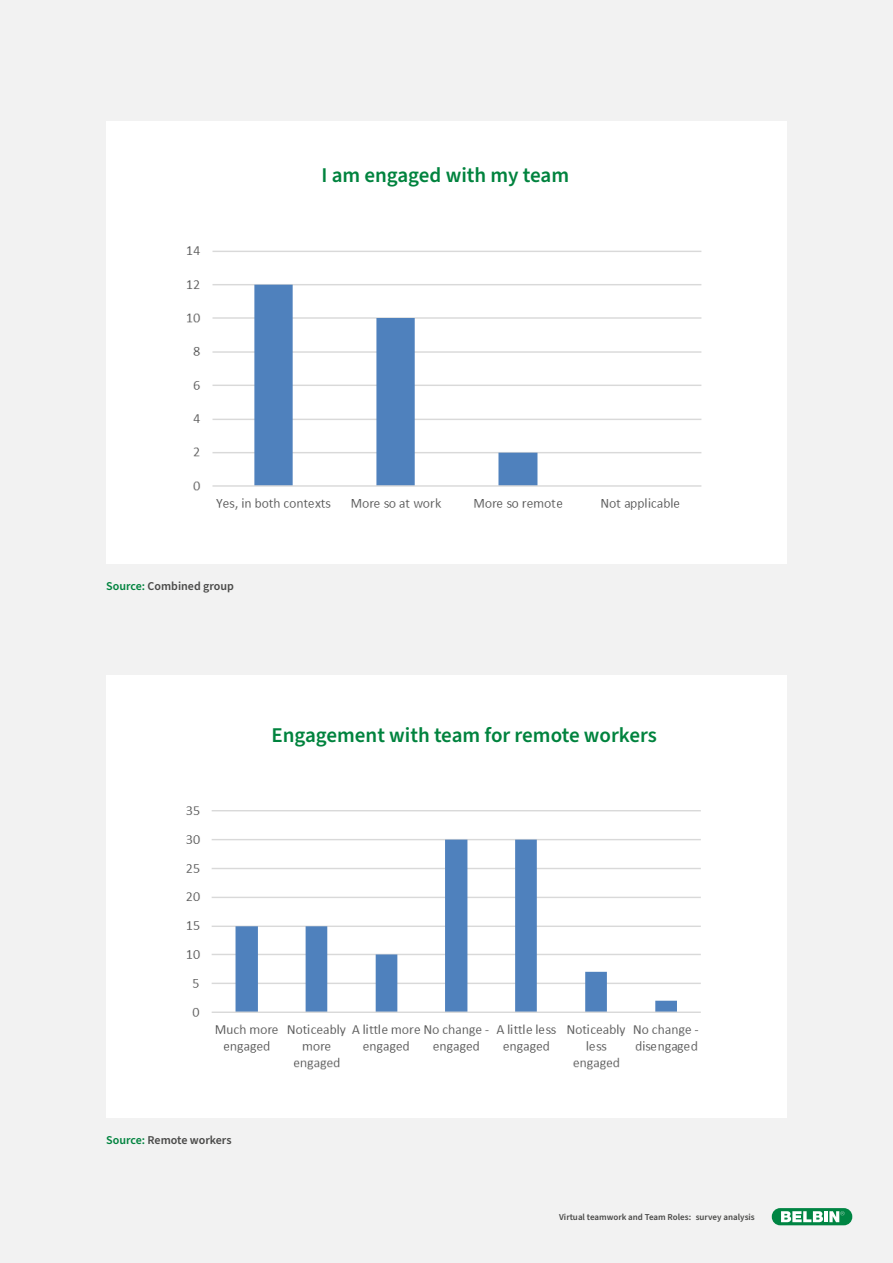
<style>
.page{position:relative;width:893px;height:1263px;background:#fff}
.page>*{position:absolute;margin:0;border:0;box-sizing:border-box;transform-origin:0 0}
.t1{font:600 21px "Source Sans Pro";color:#00833e}
.t2{font:600 12px "Source Sans Pro";color:#4a4a49}
.t3{font:600 9px "Source Sans Pro";color:#4a4a49}
.s1{color:#00833e}
</style>
<div class="page">
<div style="left:1px;top:0;width:892px;height:1263px;background:#f2f2f2"></div>
<div style="left:772px;top:1208px;width:80px;height:17px;background:#008543;border-radius:8px"></div>
<svg style="left:781px;top:1211px;width:42px;height:11px"></svg>
<hr style="left:824px;top:1211px;width:4px;height:11px;background:#fff">
<svg style="left:829px;top:1211px;width:15px;height:11px"></svg>
<div style="left:106px;top:121px;width:681px;height:443px;background:#fff"></div>
<div style="left:106px;top:675px;width:681px;height:443px;background:#fff"></div>
<img style="left:187px;top:246px;width:515px;height:264px">
<img style="left:186px;top:806px;width:515px;height:264px">
<p class="t1" style="left:322px;top:161px;width:249px">I am engaged with my team</p>
<p class="t2" style="left:106px;top:578px;width:129px"><span class="s1">Source:</span> Combined group</p>
<p class="t1" style="left:271px;top:720px;width:387px">Engagement with team for remote workers</p>
<p class="t2" style="left:106px;top:1131px;width:127px"><span class="s1">Source:</span> Remote workers</p>
<p class="t3" style="left:559px;top:1211px;width:197px">Virtual teamwork and Team Roles: survey analysis</p>
</div>
